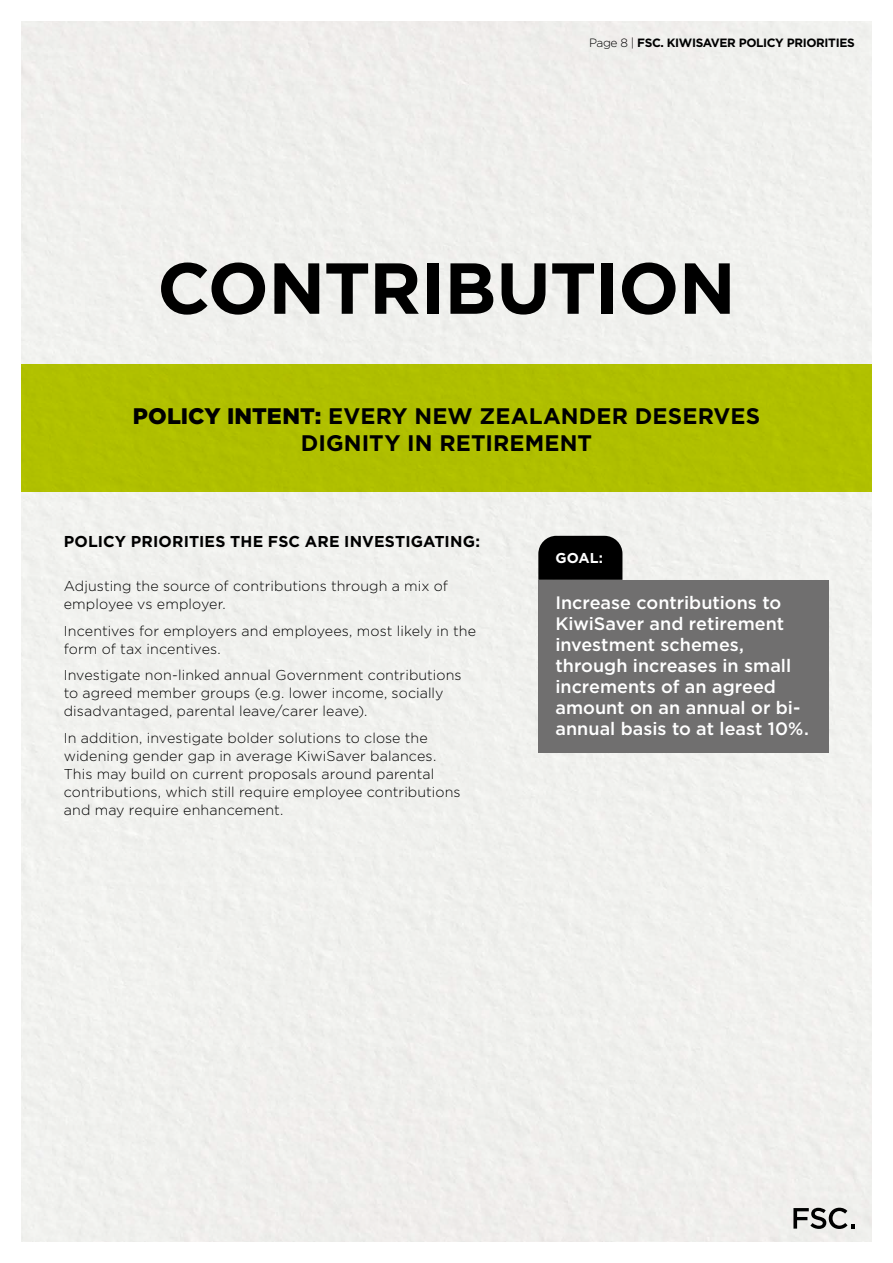
<style>
.page{position:relative;width:893px;height:1263px;background:#fff}
.page>*{position:absolute;margin:0;border:0;box-sizing:border-box;transform-origin:0 0}
.t1{font:700 72px "Gotham";letter-spacing:-.01em;color:#000}
.t2{font:700 22.5px/27px "Gotham";letter-spacing:.005em;color:#000;text-align:center}
.t3{font:500 18px/21px "Gotham";color:#fff}
.t4{font:700 15.75px "Gotham";letter-spacing:.005em;color:#000}
.t5{font:300 14.25px/18px "Gotham";letter-spacing:.005em;color:#000}
.t6{font:700 14.25px "Gotham";color:#fff}
.t7{font:700 12px "Gotham";letter-spacing:-.03em;color:#000}
.s1{font-weight:300}
.s2{font-weight:900}
</style>
<div class="page">
<div style="left:21px;top:21px;width:851px;height:1221px;background:#f0f0ed"></div>
<div style="left:21px;top:365px;width:851px;height:127px;background:#b0bf00"></div>
<div style="left:538px;top:580px;width:291px;height:172px;background:#706f6f"></div>
<svg style="left:538px;top:536px;width:84px;height:44px;background:#0a0a0a"></svg>
<svg style="left:793px;top:1208px;width:62px;height:21px"></svg>
<p class="t7" style="left:589px;top:35px;width:267px"><span class="s1">Page 8 |</span> FSC. KIWISAVER POLICY PRIORITIES</p>
<h1 class="t1" style="left:157px;top:247px;width:580px">CONTRIBUTION</h1>
<h2 class="t2" style="left:133px;top:402px;width:629px"><span class="s2">POLICY INTENT:</span> EVERY NEW ZEALANDER DESERVES<br>DIGNITY IN RETIREMENT</h2>
<p class="t4" style="left:64px;top:532px;width:418px">POLICY PRIORITIES THE FSC ARE INVESTIGATING:</p>
<p class="t5" style="left:64px;top:577px;width:386px">Adjusting the source of contributions through a mix of employee vs employer.</p>
<p class="t5" style="left:64px;top:621px;width:414px">Incentives for employers and employees, most likely in the form of tax incentives.</p>
<p class="t5" style="left:64px;top:666px;width:399px">Investigate non-linked annual Government contributions to agreed member groups (e.g. lower income, socially disadvantaged, parental leave/carer leave).</p>
<p class="t5" style="left:64px;top:728px;width:398px">In addition, investigate bolder solutions to close the widening gender gap in average KiwiSaver balances.<br>This may build on current proposals around parental contributions, which still require employee contributions and may require enhancement.</p>
<p class="t6" style="left:555px;top:549px;width:49px">GOAL:</p>
<p class="t3" style="left:555px;top:592px;width:255px">Increase contributions to<br>KiwiSaver and retirement investment schemes, through increases in small increments of an agreed amount on an annual or bi&shy;annual basis to at least 10%.</p>
</div>
